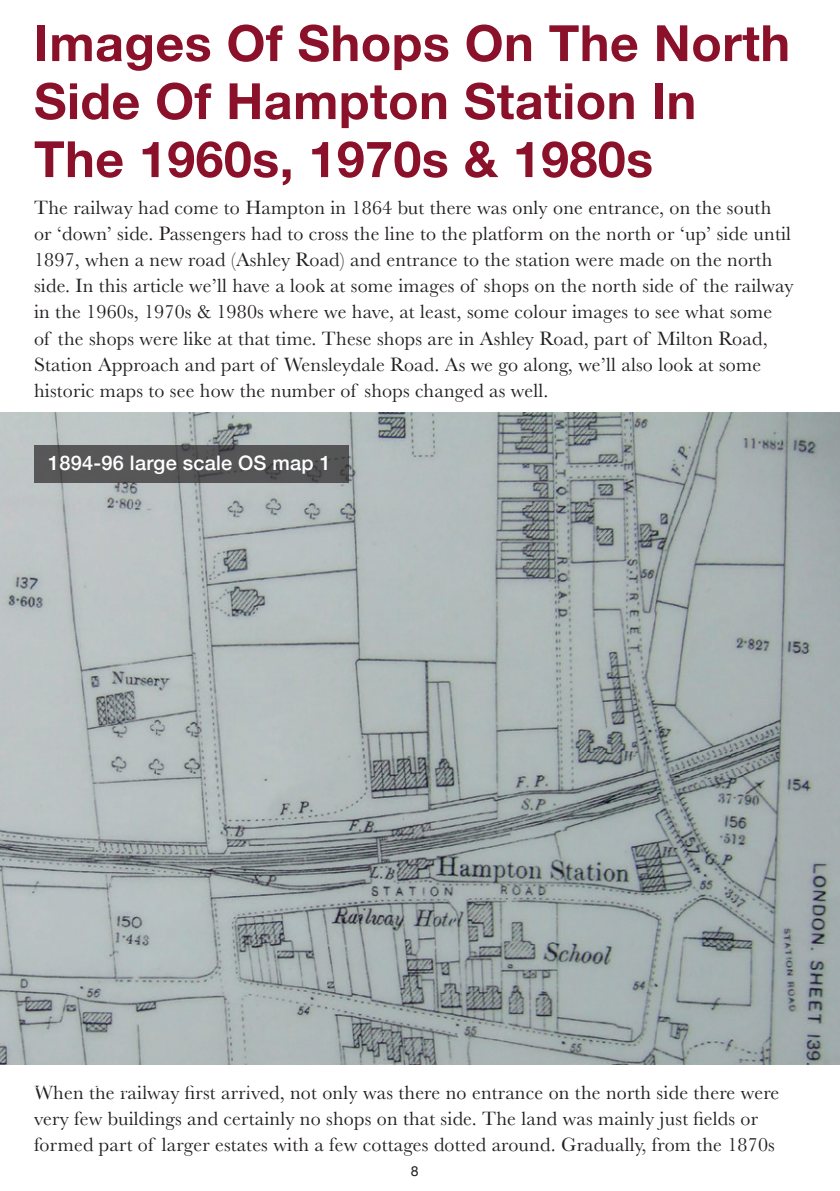
<style>
.page{position:relative;width:840px;height:1191px;background:#fff}
.page>*{position:absolute;margin:0;border:0;box-sizing:border-box;transform-origin:0 0}
.FounditText{font:700 50px/58px "Helvetica Neue";letter-spacing:.01em;color:#8a1129}
.FounditText-2{font:20px/26px "Baskerville";letter-spacing:.01em;color:#231f20}
.FounditText-3{font:500 20px "Helvetica Neue";letter-spacing:.01em;color:#fff}
.t1{font:14px "Helvetica Neue";color:#231f20}
</style>
<div class="page">
<img style="left:0;top:412px;width:839px;height:652px">
<div style="left:34px;top:445px;width:314px;height:38px;background:#565657"></div>
<p class="FounditText" style="left:34px;top:16px;width:757px">Images Of Shops On The North<br>Side Of Hampton Station In<br>The 1960s, 1970s &amp; 1980s</p>
<p class="FounditText-2" style="left:34px;top:195px;width:760px">The railway had come to Hampton in 1864 but there was only one entrance, on the south or ‘down’ side. Passengers had to cross the line to the platform on the north or ‘up’ side until 1897, when a new road (Ashley Road) and entrance to the station were made on the north side. In this article we’ll have a look at some images of shops on the north side of the railway in the 1960s, 1970s &amp; 1980s where we have, at least, some colour images to see what some<br>of the shops were like at that time. These shops are in Ashley Road, part of Milton Road, Station Approach and part of Wensleydale Road. As we go along, we’ll also look at some historic maps to see how the number of shops changed as well.</p>
<p class="FounditText-3" style="left:48px;top:447px;width:284px">1894-96 large scale OS map 1</p>
<p class="FounditText-2" style="left:34px;top:1079px;width:746px">When the railway first arrived, not only was there no entrance on the north side there were very few buildings and certainly no shops on that side. The land was mainly just fields or formed part of larger estates with a few cottages dotted around. Gradually, from the 1870s</p>
<p class="t1" style="left:410px;top:1160px;width:9px">8</p>
</div>
